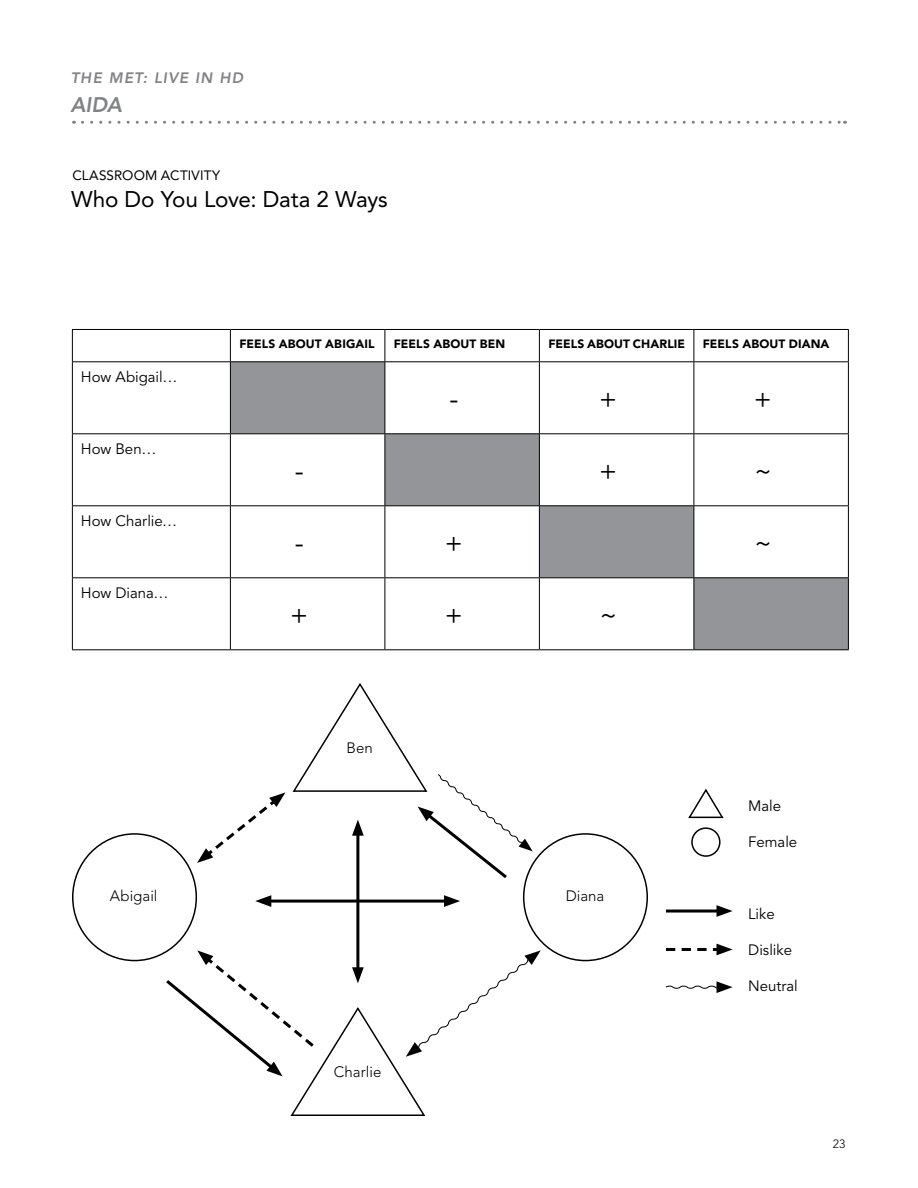
<style>
.page{position:relative;width:918px;height:1188px;background:#fff}
.page>*{position:absolute;margin:0;border:0;box-sizing:border-box;transform-origin:0 0}
.t1{font:27px "Avenir";color:#000}
.t2{font:22.5px "Avenir";letter-spacing:-.005em;color:#000}
.t3{font:italic 800 21px "Avenir";color:#808285}
.t4{font:15px "Avenir";color:#000}
.t5{font:300 15px "Avenir";letter-spacing:.005em;color:#000}
.t6{font:italic 800 15px "Avenir";letter-spacing:.08em;color:#808285}
.t7{font:13.5px "Avenir";color:#000}
.t8{font:900 12px "Avenir";letter-spacing:.005em;color:#000}
.t9{font:300 12px "Avenir";color:#000}
</style>
<div class="page">
<svg style="left:82px;top:121px;width:763px;height:3px"></svg>
<svg style="left:231px;top:362px;width:617px;height:287px"></svg>
<hr style="left:72px;top:329px;width:158px;height:1px;background:#000">
<hr style="left:72px;top:330px;width:1px;height:31px;background:#000">
<hr style="left:230px;top:329px;width:155px;height:1px;background:#000">
<hr style="left:230px;top:330px;width:1px;height:31px;background:#000">
<hr style="left:385px;top:329px;width:154px;height:1px;background:#000">
<hr style="left:385px;top:330px;width:1px;height:31px;background:#000">
<hr style="left:539px;top:329px;width:155px;height:1px;background:#000">
<hr style="left:539px;top:330px;width:1px;height:31px;background:#000">
<hr style="left:694px;top:329px;width:155px;height:1px;background:#000">
<hr style="left:694px;top:330px;width:1px;height:31px;background:#000">
<hr style="left:848px;top:330px;width:1px;height:31px;background:#000">
<hr style="left:72px;top:361px;width:158px;height:1px;background:#000">
<hr style="left:72px;top:362px;width:1px;height:71px;background:#000">
<hr style="left:230px;top:361px;width:155px;height:1px;background:#000">
<hr style="left:230px;top:362px;width:1px;height:71px;background:#000">
<hr style="left:385px;top:361px;width:154px;height:1px;background:#000">
<hr style="left:385px;top:362px;width:1px;height:71px;background:#000">
<hr style="left:539px;top:361px;width:155px;height:1px;background:#000">
<hr style="left:539px;top:362px;width:1px;height:71px;background:#000">
<hr style="left:694px;top:361px;width:155px;height:1px;background:#000">
<hr style="left:694px;top:362px;width:1px;height:71px;background:#000">
<hr style="left:848px;top:362px;width:1px;height:71px;background:#000">
<hr style="left:72px;top:433px;width:158px;height:1px;background:#000">
<hr style="left:72px;top:434px;width:1px;height:71px;background:#000">
<hr style="left:230px;top:433px;width:155px;height:1px;background:#000">
<hr style="left:230px;top:434px;width:1px;height:71px;background:#000">
<hr style="left:385px;top:433px;width:154px;height:1px;background:#000">
<hr style="left:385px;top:434px;width:1px;height:71px;background:#000">
<hr style="left:539px;top:433px;width:155px;height:1px;background:#000">
<hr style="left:539px;top:434px;width:1px;height:71px;background:#000">
<hr style="left:694px;top:433px;width:155px;height:1px;background:#000">
<hr style="left:694px;top:434px;width:1px;height:71px;background:#000">
<hr style="left:848px;top:434px;width:1px;height:71px;background:#000">
<hr style="left:72px;top:505px;width:158px;height:1px;background:#000">
<hr style="left:72px;top:506px;width:1px;height:71px;background:#000">
<hr style="left:230px;top:505px;width:155px;height:1px;background:#000">
<hr style="left:230px;top:506px;width:1px;height:71px;background:#000">
<hr style="left:385px;top:505px;width:154px;height:1px;background:#000">
<hr style="left:385px;top:506px;width:1px;height:71px;background:#000">
<hr style="left:539px;top:505px;width:155px;height:1px;background:#000">
<hr style="left:539px;top:506px;width:1px;height:71px;background:#000">
<hr style="left:694px;top:505px;width:155px;height:1px;background:#000">
<hr style="left:694px;top:506px;width:1px;height:71px;background:#000">
<hr style="left:848px;top:506px;width:1px;height:71px;background:#000">
<hr style="left:72px;top:577px;width:158px;height:1px;background:#000">
<hr style="left:72px;top:578px;width:1px;height:71px;background:#000">
<hr style="left:230px;top:577px;width:155px;height:1px;background:#000">
<hr style="left:230px;top:578px;width:1px;height:71px;background:#000">
<hr style="left:385px;top:577px;width:154px;height:1px;background:#000">
<hr style="left:385px;top:578px;width:1px;height:71px;background:#000">
<hr style="left:539px;top:577px;width:155px;height:1px;background:#000">
<hr style="left:539px;top:578px;width:1px;height:71px;background:#000">
<hr style="left:694px;top:577px;width:155px;height:1px;background:#000">
<hr style="left:694px;top:578px;width:1px;height:71px;background:#000">
<hr style="left:848px;top:578px;width:1px;height:71px;background:#000">
<hr style="left:72px;top:649px;width:158px;height:1px;background:#000">
<hr style="left:230px;top:649px;width:155px;height:1px;background:#000">
<hr style="left:385px;top:649px;width:154px;height:1px;background:#000">
<hr style="left:539px;top:649px;width:155px;height:1px;background:#000">
<hr style="left:694px;top:649px;width:155px;height:1px;background:#000">
<svg style="left:197px;top:792px;width:88px;height:71px"></svg>
<svg style="left:688px;top:788px;width:36px;height:31px"></svg>
<div style="left:691px;top:827px;width:30px;height:30px;border:2px solid #000;border-radius:50%"></div>
<hr style="left:666px;top:910px;width:56px;height:3px;background:#000">
<svg style="left:717px;top:905px;width:16px;height:12px"></svg>
<svg style="left:666px;top:944px;width:67px;height:11px"></svg>
<svg style="left:665px;top:981px;width:68px;height:12px"></svg>
<hr style="left:356px;top:830px;width:3px;height:143px;background:#000">
<svg style="left:163px;top:950px;width:378px;height:166px"></svg>
<hr style="left:266px;top:900px;width:184px;height:3px;background:#000">
<svg style="left:255px;top:895px;width:16px;height:12px"></svg>
<svg style="left:444px;top:895px;width:16px;height:12px"></svg>
<svg style="left:292px;top:683px;width:241px;height:198px"></svg>
<div style="left:419px;top:757px;width:22px;height:22px;background:#fff;border-radius:50%"></div>
<p class="t6" style="left:71px;top:69px;width:174px">THE MET: LIVE IN HD</p>
<h3 class="t3" style="left:71px;top:92px;width:49px">AIDA</h3>
<p class="t7" style="left:72px;top:167px;width:11px">classroom</p>
<p class="t7" style="left:161px;top:167px;width:9px">activity</p>
<h2 class="t2" style="left:71px;top:186px;width:318px">Who Do You Love: Data 2 Ways</h2>
<p class="t4" style="left:81px;top:368px;width:98px">How Abigail…</p>
<p class="t4" style="left:81px;top:440px;width:77px">How Ben…</p>
<p class="t4" style="left:81px;top:512px;width:98px">How Charlie…</p>
<p class="t4" style="left:81px;top:584px;width:89px">How Diana…</p>
<p class="t8" style="left:239px;top:337px;width:111px">FEELS ABOUT ABIGAIL</p>
<p class="t8" style="left:394px;top:337px;width:111px">FEELS ABOUT BEN</p>
<p class="t8" style="left:548px;top:337px;width:138px">FEELS ABOUT CHARLI E</p>
<p class="t8" style="left:703px;top:337px;width:104px">FEELS ABOUT DIANA</p>
<h1 class="t1" style="left:449px;top:383px;width:10px">-</h1>
<h1 class="t1" style="left:599px;top:383px;width:19px">+</h1>
<h1 class="t1" style="left:754px;top:383px;width:19px">+</h1>
<h1 class="t1" style="left:295px;top:455px;width:10px">-</h1>
<h1 class="t1" style="left:599px;top:455px;width:19px">+</h1>
<h1 class="t1" style="left:754px;top:455px;width:19px">~</h1>
<h1 class="t1" style="left:295px;top:527px;width:10px">-</h1>
<h1 class="t1" style="left:445px;top:527px;width:19px">+</h1>
<h1 class="t1" style="left:754px;top:527px;width:19px">~</h1>
<h1 class="t1" style="left:290px;top:599px;width:19px">+</h1>
<h1 class="t1" style="left:445px;top:599px;width:19px">+</h1>
<h1 class="t1" style="left:600px;top:599px;width:19px">~</h1>
<p class="t5" style="left:347px;top:739px;width:28px">Ben</p>
<p class="t4" style="left:748px;top:798px;width:35px">Male</p>
<p class="t4" style="left:748px;top:834px;width:51px">Female</p>
<p class="t5" style="left:110px;top:887px;width:49px">Abigail</p>
<p class="t5" style="left:566px;top:887px;width:40px">Diana</p>
<p class="t5" style="left:334px;top:1063px;width:49px">Charlie</p>
<p class="t4" style="left:748px;top:906px;width:28px">Like</p>
<p class="t4" style="left:748px;top:942px;width:45px">Dislike</p>
<p class="t4" style="left:748px;top:978px;width:51px">N eutral</p>
<p class="t9" style="left:833px;top:1136px;width:14px">23</p>
</div>
